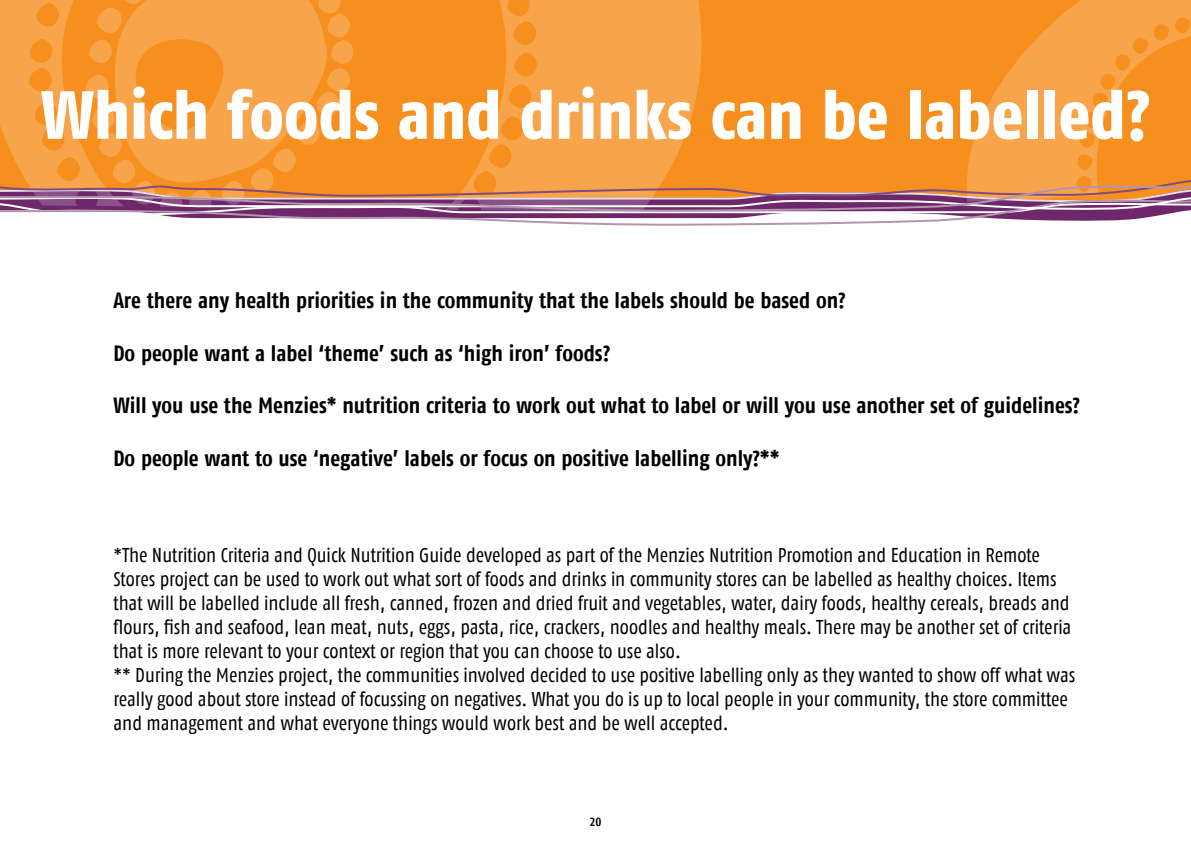
<style>
.page{position:relative;width:1191px;height:842px;background:#fff}
.page>*{position:absolute;margin:0;border:0;box-sizing:border-box;transform-origin:0 0}
.t1{font:800 68px "Fago Co Lf";color:#fff}
.t2{font:700 22px "Fago Co Tf";color:#000}
.t3{font:20px/24px "Fago Co";color:#000}
.t4{font:700 12px "Fago Co Tf";color:#000}
</style>
<div class="page">
<svg style="left:0;top:0;width:1191px;height:226px;background:#ed9743"></svg>
<h1 class="t1" style="left:41px;top:75px;width:1110px">Which foods and drinks can be labelled?</h1>
<p class="t2" style="left:113px;top:287px;width:733px">Are there any health priorities in the community that the labels should be based on?</p>
<p class="t2" style="left:113px;top:340px;width:498px">Do people want a label ‘theme’ such as ‘high iron’ foods?</p>
<p class="t2" style="left:113px;top:393px;width:968px">Will you use the Menzies* nutrition criteria to work out what to label or will you use another set of guidelines?</p>
<p class="t2" style="left:113px;top:446px;width:668px">Do people want to use ‘negative’ labels or focus on positive labelling only?**</p>
<p class="t3" style="left:113px;top:543px;width:963px">*The Nutrition Criteria and Quick Nutrition Guide developed as part of the Menzies Nutrition Promotion and Education in Remote Stores project can be used to work out what sort of foods and drinks in community stores can be labelled as healthy choices. Items that will be labelled include all fresh, canned, frozen and dried fruit and vegetables, water, dairy foods, healthy cereals, breads and flours, fish and seafood, lean meat, nuts, eggs, pasta, rice, crackers, noodles and healthy meals. There may be another set of criteria that is more relevant to your context or region that you can choose to use also.<br>** During the Menzies project, the communities involved decided to use positive labelling only as they wanted to show off what was really good about store instead of focussing on negatives. What you do is up to local people in your community, the store committee and management and what everyone things would work best and be well accepted.</p>
<p class="t4" style="left:589px;top:815px;width:13px">20</p>
</div>
